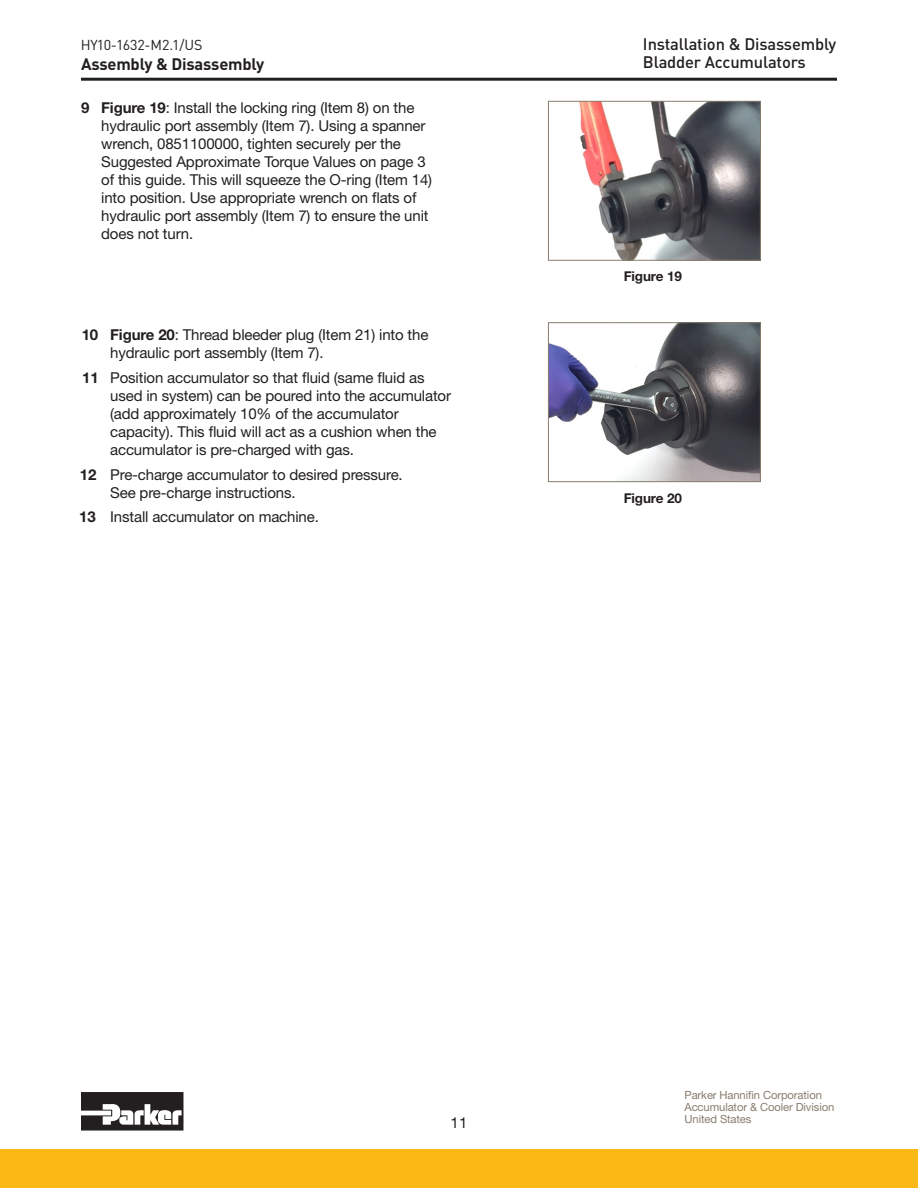
<style>
.page{position:relative;width:918px;height:1188px;background:#fff}
.page>*{position:absolute;margin:0;border:0;box-sizing:border-box;transform-origin:0 0}
.t1{font:500 16.5px/18.6px "DINOT";letter-spacing:-.01em;color:#231f20}
.t2{font:700 16.5px "DINOT";letter-spacing:-.01em;color:#231f20}
.text{font:15px/18px "Helvetica Neue LT Std";letter-spacing:-.01em;color:#231f20}
.t3{font:14.25px "DINOT";letter-spacing:-.01em;color:#231f20}
.text-2{font:700 13.5px "Helvetica Neue LT Std";letter-spacing:-.01em;color:#231f20}
.t4{font:11.25px/12px "Helvetica Neue LT Std";letter-spacing:-.01em;color:#887d6e}
.s1{font-weight:700}
</style>
<div class="page">
<hr style="left:81px;top:78px;width:756px;height:3px;background:#231f20">
<svg style="left:81px;top:1092px;width:102px;height:39px"></svg>
<div style="left:0;top:1149px;width:918px;height:39px;background:#fcb814"></div>
<img style="left:579px;top:103px;width:180px;height:156px">
<div style="left:548px;top:101px;width:213px;height:160px;border:1px solid #887d6e"></div>
<img style="left:550px;top:324px;width:209px;height:156px">
<div style="left:548px;top:322px;width:213px;height:160px;border:1px solid #887d6e"></div>
<p class="t3" style="left:81px;top:35px;width:123px">HY10-1632-M2.1/US</p>
<p class="t2" style="left:81px;top:53px;width:185px">Assembly &amp; Disassembly</p>
<p class="text" style="left:101px;top:98px;width:332px;text-indent:-20px"><span class="s1">9 Figure 19</span>: Install the locking ring (Item 8) on the hydraulic port assembly (Item 7). Using a spanner wrench, 0851100000, tighten securely per the Suggested Approximate Torque Values on page 3 of this guide. This will squeeze the O-ring (Item 14) into position. Use appropriate wrench on flats of hydraulic port assembly (Item 7) to ensure the unit does not turn.</p>
<p class="text" style="left:110px;top:326px;width:320px;text-indent:-29px"><span class="s1">10 Figure 20</span>: Thread bleeder plug (Item 21) into the hydraulic port assembly (Item 7).</p>
<p class="text" style="left:110px;top:368px;width:342px;text-indent:-28px"><span class="s1">11</span> Position accumulator so that fluid (same fluid as used in system) can be poured into the accumulator (add approximately 10% of the accumulator capacity). This fluid will act as a cushion when the accumulator is pre-charged with gas.</p>
<p class="text" style="left:110px;top:465px;width:294px;text-indent:-30px"><span class="s1">12</span> Pre-charge accumulator to desired pressure.<br>See pre-charge instructions.</p>
<p class="text" style="left:79px;top:508px;width:241px"><span class="s1">13</span> Install accumulator on machine.</p>
<p class="t1" style="left:643px;top:34px;width:195px">Installation &amp; Disassembly<br>Bladder Accumulators</p>
<p class="text-2" style="left:624px;top:268px;width:60px">Figure 19</p>
<p class="text-2" style="left:624px;top:490px;width:60px">Figure 20</p>
<p class="text" style="left:451px;top:1114px;width:18px">11</p>
<p class="t4" style="left:685px;top:1088px;width:151px">Parker Hannifin Corporation<br>Accumulator &amp; Cooler Division<br>United States</p>
</div>
